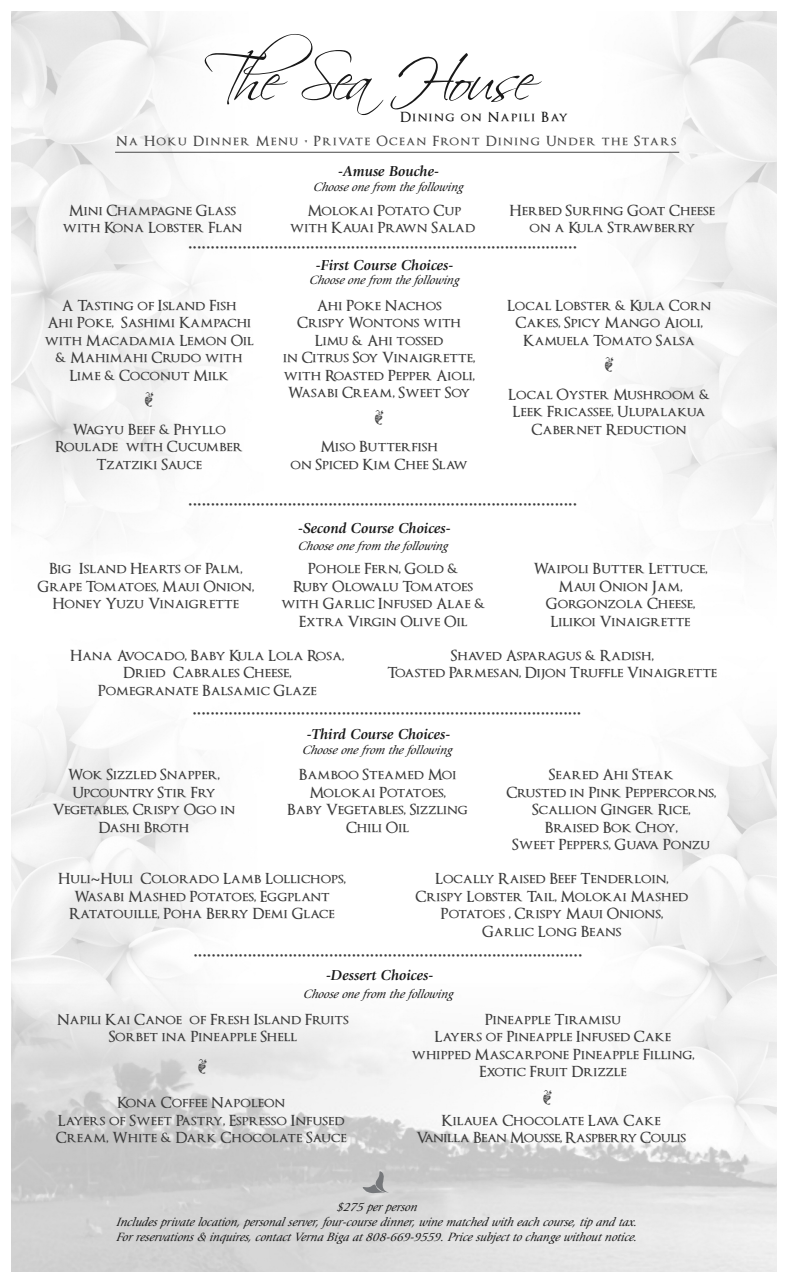
<style>
.page{position:relative;width:788px;height:1283px;background:#fff}
.page>*{position:absolute;margin:0;border:0;box-sizing:border-box;transform-origin:0 0}
.t1{font:58.75px "Scriptina";letter-spacing:-.1em;color:#191919}
.t2{font:600 22.5px "Optimus Princeps";color:#3c3c3c}
.t3{font:600 15px/17.5px "Optimus Princeps";color:#3c3c3c;text-align:center}
.t4{font:italic 700 15px "Giovanni";color:#191919}
.t5{font:600 15px/17.5px "Optimus Princeps";letter-spacing:-.025em;color:#3c3c3c;text-align:center}
.t6{font:600 13.75px "Optimus Princeps";letter-spacing:.1em;color:#474747}
.t7{font:600 13.75px "Optimus Princeps";letter-spacing:.1em;color:#191919}
.t8{font:italic 12.5px/15px "Giovanni";color:#191919;text-align:center}
.s1{font-family:"Lucida Grande";font-weight:400}
</style>
<div class="page">
<img style="left:11px;top:11px;width:765px;height:1260px">
<hr style="left:115px;top:152px;width:564px;height:1px;background:#474747">
<svg style="left:362px;top:1171px;width:27px;height:22px"></svg>
<svg style="left:145px;top:392px;width:8px;height:15px"></svg>
<svg style="left:375px;top:409px;width:8px;height:15px"></svg>
<svg style="left:605px;top:357px;width:8px;height:15px"></svg>
<svg style="left:199px;top:1059px;width:8px;height:15px"></svg>
<svg style="left:543px;top:1089px;width:8px;height:15px"></svg>
<h1 class="t1" style="left:203px;top:45px;width:333px">The Sea House</h1>
<p class="t7" style="left:400px;top:109px;width:169px">Dining on Napili Bay</p>
<p class="t6" style="left:116px;top:134px;width:561px">Na Hoku Dinner Menu • Private Ocean Front Dining Under the Stars</p>
<p class="t4" style="left:338px;top:165px;width:102px">-Amuse Bouche-</p>
<p class="t8" style="left:313px;top:180px;width:151px">Choose one from the following</p>
<p class="t3" style="left:63px;top:202px;width:181px">Mini Champagne Glass with Kona Lobster Flan</p>
<p class="t3" style="left:289px;top:202px;width:187px">Molokai Potato Cup with Kauai Prawn Salad</p>
<p class="t3" style="left:509px;top:202px;width:207px">Herbed Surfing Goat Cheese on a Kula Strawberry</p>
<h2 class="t2" style="left:188px;top:230px;width:390px">......................................................................................</h2>
<p class="t3" style="left:44px;top:297px;width:211px">A Tasting of Island Fish<br>Ahi Poke, Sashimi Kampachi with Macadamia Lemon Oil &amp; Mahimahi Crudo with<br>Lime &amp; Coconut Milk</p>
<p class="t3" style="left:55px;top:421px;width:189px">Wagyu Beef &amp; Phyllo<br>Roulade with Cucumber<br>Tzatziki Sauce</p>
<p class="t4" style="left:316px;top:259px;width:139px">-First Course Choices-</p>
<p class="t8" style="left:309px;top:273px;width:151px">Choose one from the following</p>
<p class="t3" style="left:283px;top:297px;width:193px">Ahi Poke Nachos<br>Crispy Wontons with<br>Limu &amp; Ahi tossed<br>in Citrus Soy Vinaigrette, with Roasted Pepper Aioli,<br>Wasabi Cream, Sweet Soy</p>
<p class="t3" style="left:290px;top:439px;width:179px">Miso Butterfish<br>on Spiced Kim Chee Slaw</p>
<p class="t3" style="left:507px;top:297px;width:206px">Local Lobster &amp; Kula Corn<br>Cakes, Spicy Mango Aioli,<br>Kamuela Tomato Salsa</p>
<p class="t3" style="left:508px;top:386px;width:203px">Local Oyster Mushroom &amp;<br>Leek Fricassee, Ulupalakua<br>Cabernet Reduction</p>
<h2 class="t2" style="left:188px;top:487px;width:390px">......................................................................................</h2>
<p class="t4" style="left:298px;top:522px;width:154px">-Second Course Choices-</p>
<p class="t8" style="left:298px;top:539px;width:151px">Choose one from the following</p>
<p class="t3" style="left:37px;top:561px;width:218px">Big Island Hearts of Palm,<br>Grape Tomatoes, Maui Onion,<br>Honey Yuzu Vinaigrette</p>
<p class="t3" style="left:281px;top:561px;width:206px">Pohole Fern, Gold &amp;<br>Ruby Olowalu Tomatoes with Garlic Infused Alae &amp;<br>Extra Virgin Olive Oil</p>
<p class="t3" style="left:533px;top:561px;width:176px">Waipoli Butter Lettuce,<br>Maui Onion Jam,<br>Gorgonzola Cheese,<br>Lilikoi Vinaigrette</p>
<p class="t3" style="left:70px;top:647px;width:275px">Hana Avocado, Baby Kula Lola Rosa,<br>Dried Cabrales Cheese,<br>Pomegranate Balsamic Glaze</p>
<p class="t3" style="left:387px;top:647px;width:331px">Shaved Asparagus &amp; Radish,<br>Toasted Parmesan, Dijon Truffle Vinaigrette</p>
<h2 class="t2" style="left:192px;top:696px;width:390px">......................................................................................</h2>
<p class="t4" style="left:307px;top:728px;width:145px">-Third Course Choices-</p>
<p class="t8" style="left:302px;top:743px;width:151px">Choose one from the following</p>
<p class="t3" style="left:53px;top:767px;width:184px">Wok Sizzled Snapper,<br>Upcountry Stir Fry<br>Vegetables, Crispy Ogo in<br>Dashi Broth</p>
<p class="t3" style="left:287px;top:767px;width:182px">Bamboo Steamed Moi<br>Molokai Potatoes,<br>Baby Vegetables, Sizzling<br>Chili Oil</p>
<p class="t3" style="left:506px;top:767px;width:211px">Seared Ahi Steak<br>Crusted in Pink Peppercorns,<br>Scallion Ginger Rice,<br>Braised Bok Choy,<br>Sweet Peppers, Guava Ponzu</p>
<p class="t3" style="left:58px;top:870px;width:289px">Huli<span class="s1">~</span>Huli Colorado Lamb Lollichops,<br>Wasabi Mashed Potatoes, Eggplant<br>Ratatouille, Poha Berry Demi Glace</p>
<p class="t3" style="left:415px;top:870px;width:274px">Locally Raised Beef Tenderloin,<br>Crispy Lobster Tail, Molokai Mashed<br>Potatoes , Crispy Maui Onions,<br>Garlic Long Beans</p>
<h2 class="t2" style="left:193px;top:937px;width:390px">......................................................................................</h2>
<p class="t4" style="left:326px;top:969px;width:109px">-Dessert Choices-</p>
<p class="t8" style="left:303px;top:987px;width:151px">Choose one from the following</p>
<p class="t3" style="left:57px;top:1011px;width:293px">Napili Kai Canoe of Fresh Island Fruits<br>Sorbet ina Pineapple Shell</p>
<p class="t3" style="left:411px;top:1011px;width:285px">Pineapple Tiramisu<br>Layers of Pineapple Infused Cake whipped Mascarpone Pineapple Filling,<br>Exotic Fruit Drizzle</p>
<p class="t3" style="left:56px;top:1094px;width:292px">Kona Coffee Napoleon<br>Layers of Sweet Pastry, Espresso Infused<br>Cream, White &amp; Dark Chocolate Sauce</p>
<p class="t5" style="left:416px;top:1112px;width:271px">Kilauea Chocolate Lava Cake<br>Vanilla Bean Mousse, Raspberry Coulis</p>
<p class="t8" style="left:116px;top:1200px;width:525px">$275 per person<br>Includes private location, personal server, four-course dinner, wine matched with each course, tip and tax.<br>For reservations &amp; inquires, contact Verna Biga at 808-669-9559. Price subject to change without notice.</p>
</div>
